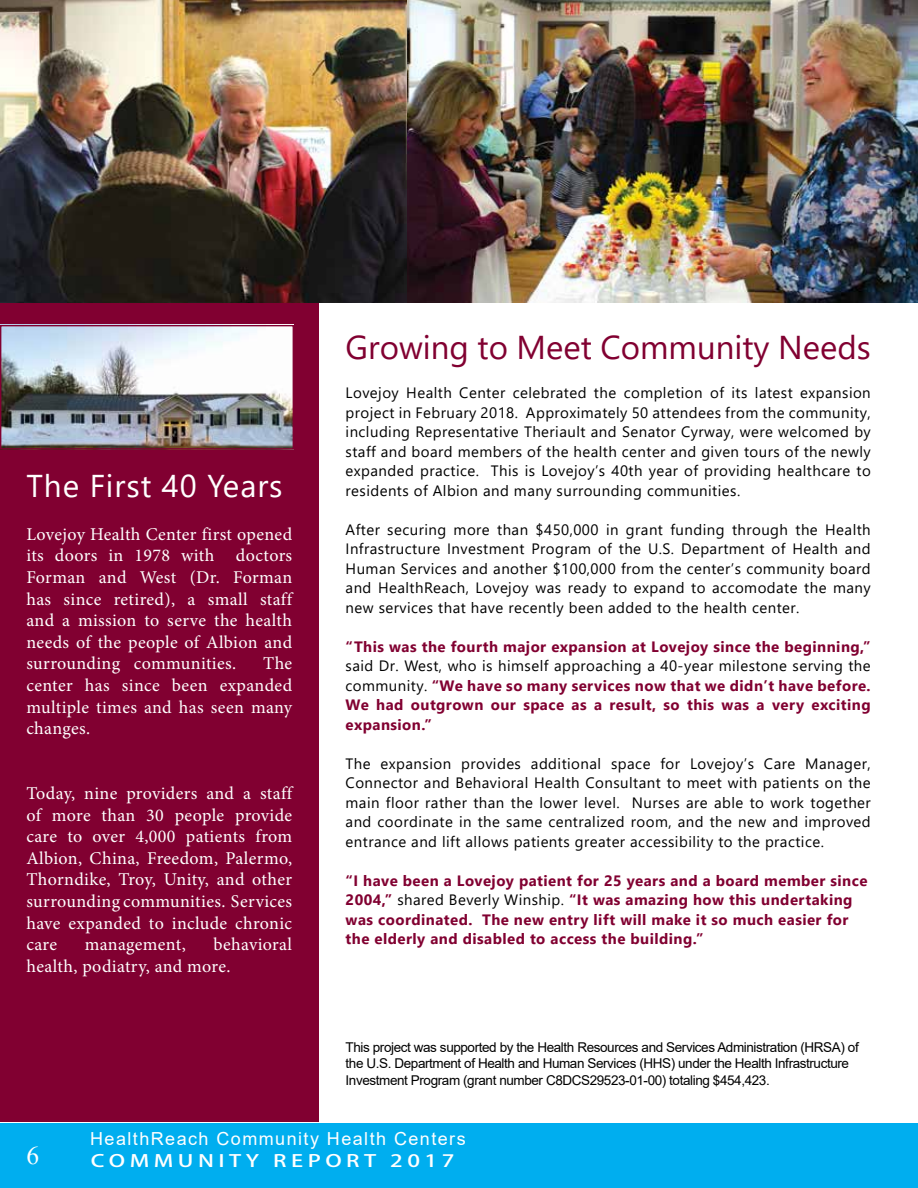
<style>
.page{position:relative;width:918px;height:1188px;background:#fff}
.page>*{position:absolute;margin:0;border:0;box-sizing:border-box;transform-origin:0 0}
.t1{font:33px "Segoe UI";color:#810031}
.t2{font:31.5px "Segoe UI";letter-spacing:.03em;color:#fff}
.t3{font:25.5px "Times New Roman";color:#fff}
.t4{font:18px/21.6px "Minion Pro";letter-spacing:.02em;color:#fff;text-align:justify}
.t5{font:18px "Arial";letter-spacing:.08em;color:#fff}
.t6{font:500 16.8px "Koz Go Pro";letter-spacing:.2em;color:#fff;scale:1.33 1}
.t7{font:15px/19.5px "Segoe UI";letter-spacing:.03em;color:#000;text-align:justify}
.t8{font:700 15px/19.5px "Segoe UI";letter-spacing:.03em;color:#810031;text-align:justify}
.t9{font:13.5px/16.2px "Arial";letter-spacing:-.03em;color:#000}
.s1{font-weight:400;color:#000}
</style>
<div class="page">
<div style="left:0;top:1123px;width:918px;height:65px;background:#00aeef"></div>
<div style="left:0;top:303px;width:319px;height:819px;background:#810031"></div>
<img style="left:406px;top:0;width:512px;height:302px">
<img style="left:0;top:0;width:406px;height:303px">
<img style="left:2px;top:327px;width:290px;height:121px">
<div style="left:0;top:325px;width:294px;height:125px;border:1px solid #810031"></div>
<h2 class="t2" style="left:26px;top:456px;width:258px">The First 40 Years</h2>
<p class="t4" style="left:26px;top:523px;width:267px">Lovejoy Health Center first opened its doors in 1978 with doctors Forman and West (Dr. Forman has since retired), a small staff and a mission to serve the health needs of the people of Albion and surrounding communities.</p>
<p class="t4" style="left:26px;top:653px;width:267px;text-indent:237px">The center has since been expanded multiple times and has seen many changes.</p>
<p class="t4" style="left:26px;top:782px;width:267px">Today, nine providers and a staff of more than 30 people provide care to over 4,000 patients from Albion, China, Freedom, Palermo, Thorndike, Troy, Unity, and other surrounding communities. Services have expanded to include chronic care</p>
<p class="t4" style="left:26px;top:934px;width:267px;text-indent:187px">behavioral health, podiatry, and more.</p>
<p class="t4" style="left:85px;top:934px;width:102px">management,</p>
<h1 class="t1" style="left:346px;top:316px;width:527px">Growing to Meet Community Needs</h1>
<p class="t7" style="left:346px;top:382px;width:527px">Lovejoy Health Center celebrated the completion of its latest expansion project in February 2018. Approximately 50 attendees from the community, including Representative Theriault and Senator Cyrway, were welcomed by staff and board members of the health center and given tours of the newly expanded practice. This is Lovejoy’s 40th year of providing healthcare to residents of Albion and many surrounding communities.</p>
<p class="t7" style="left:346px;top:518px;width:527px">After securing more than $450,000 in grant funding through the Health Infrastructure Investment Program of the U.S. Department of Health and Human Services and another $100,000 from the center’s community board and HealthReach, Lovejoy was ready to expand to accomodate the many new services that have recently been added to the health center.</p>
<p class="t8" style="left:346px;top:635px;width:527px">“This was the fourth major expansion at Lovejoy since the beginning,”</p>
<p class="t8" style="left:346px;top:655px;width:527px"><span class="s1">said Dr. West, who is himself approaching a 40-year milestone serving the community.</span> “We have so many services now that we didn’t have before.<br>We had outgrown our space as a result, so this was a very exciting expansion.”</p>
<p class="t7" style="left:346px;top:752px;width:527px">The expansion provides additional space for Lovejoy’s Care Manager, Connector and Behavioral Health Consultant to meet with patients on the main floor rather than the lower level. Nurses are able to work together and coordinate in the same centralized room, and the new and improved entrance and lift allows patients greater accessibility to the practice.</p>
<p class="t8" style="left:346px;top:869px;width:523px;text-align:left">“I have been a Lovejoy patient for 25 years and a board member since 2004,” <span class="s1">shared Beverly Winship.</span> “It was amazing how this undertaking was coordinated. The new entry lift will make it so much easier for the elderly and disabled to access the building.”</p>
<p class="t9" style="left:346px;top:1039px;width:515px">This project was supported by the Health Resources and Services Administration (HRSA) of the U.S. Department of Health and Human Services (HHS) under the Health Infrastructure<br>Investment Program (grant number C8DCS29523-01-00) totaling $454,423.</p>
<h3 class="t3" style="left:26px;top:1137px;width:14px">6</h3>
<p class="t5" style="left:90px;top:1126px;width:377px">HealthReach Community Health Centers</p>
<p class="t6" style="left:91px;top:1150px;width:275px">COMMUNITY REPORT 2017</p>
</div>
